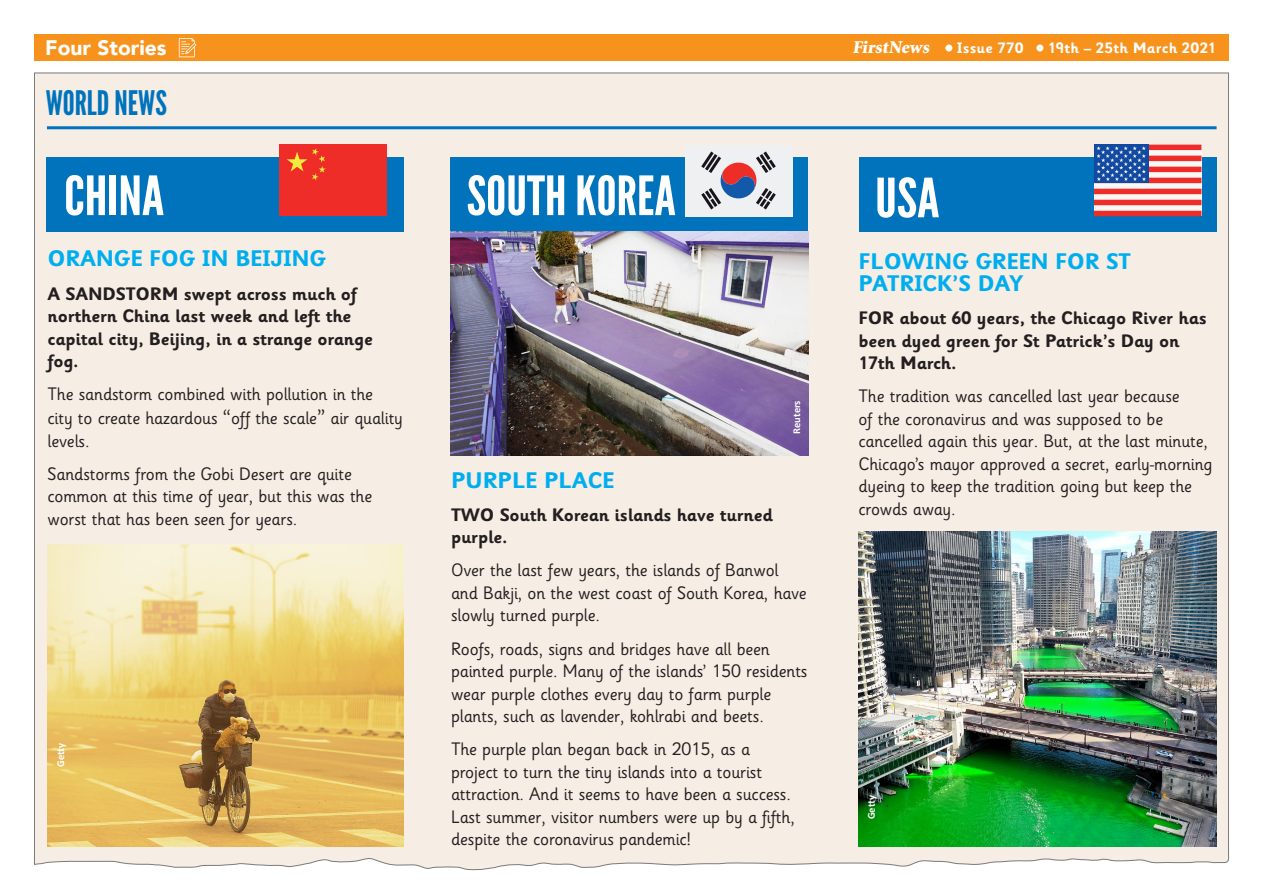
<style>
.page{position:relative;width:1263px;height:893px;background:#fff}
.page>*{position:absolute;margin:0;border:0;box-sizing:border-box;transform-origin:0 0}
.Story_body{font:54px "League Gothic";color:#fff;scale:1.05 1}
.Story_body-2{font:54px "League Gothic";color:#fff;scale:1.1 1}
.t1{font:33.75px "League Gothic";color:#0073bc}
.Story_body-3{font:700 22.5px/22.5px "Sassoon Infant Std";letter-spacing:-.01em;color:#00aeef}
.t2{font:900 21px "Avenir";color:#fff}
.Story_body-4{font:18px/22.5px "Sassoon Infant Std";letter-spacing:-.01em;color:#231f20}
.Story_body-5{font:700 18px/22.5px "Sassoon Infant Std";letter-spacing:-.01em;color:#231f20}
.t3{font:900 18px "Minion Std";color:#fff}
.t4{font:700 15px "Sassoon Infant Std";letter-spacing:.02em;color:#fff}
.Body{font:700 10.5px "Calibri";letter-spacing:-.005em;color:#fff}
.s1{font-size:21px}
</style>
<div class="page">
<div style="left:34px;top:72px;width:1195px;height:798px;background:#f6ede4"></div>
<div style="left:34px;top:34px;width:1195px;height:27px;background:#f7931d"></div>
<div style="left:945px;top:45px;width:7px;height:7px;background:#fff;border-radius:50%"></div>
<div style="left:1036px;top:45px;width:7px;height:7px;background:#fff;border-radius:50%"></div>
<svg style="left:179px;top:38px;width:17px;height:19px"></svg>
<hr style="left:47px;top:126px;width:1169px;height:3px;background:#0073bc">
<div style="left:859px;top:157px;width:357px;height:75px;background:#0073bc"></div>
<div style="left:451px;top:157px;width:357px;height:75px;background:#0073bc"></div>
<div style="left:47px;top:157px;width:357px;height:75px;background:#0073bc"></div>
<img style="left:48px;top:544px;width:356px;height:302px">
<img style="left:858px;top:531px;width:358px;height:315px">
<img style="left:451px;top:232px;width:358px;height:223px">
<div style="left:279px;top:145px;width:108px;height:71px;background:#ee2d29"></div>
<svg style="left:287px;top:148px;width:39px;height:32px"></svg>
<div style="left:685px;top:145px;width:107px;height:71px;background:#eff0f1"></div>
<svg style="left:701px;top:152px;width:75px;height:57px"></svg>
<svg style="left:1094px;top:145px;width:107px;height:71px;background:#bc8194"></svg>
<p class="t2" style="left:45px;top:30px;width:123px">Four Stories</p>
<p class="t3" style="left:852px;top:38px;width:81px">FirstNews</p>
<p class="t4" style="left:957px;top:39px;width:68px">Issue 770</p>
<p class="t4" style="left:1048px;top:39px;width:170px">19th – 25th March 2021</p>
<p class="t1" style="left:46px;top:82px;width:123px">WORLD NEWS</p>
<p class="Story_body-2" style="left:64px;top:164px;width:92px">CHINA</p>
<p class="Story_body-3" style="left:48px;top:248px;width:280px">ORANGE FOG IN BEIJING</p>
<p class="Story_body-5" style="left:48px;top:282px;width:327px">A SANDSTORM swept across much of northern China last week and left the capital city, Beijing, in a strange orange fog.</p>
<p class="Story_body-4" style="left:48px;top:383px;width:357px;line-height:23.2px">The sandstorm combined with pollution in the<br>city to create hazardous <span class="s1">“</span>off the scale<span class="s1">”</span> air quality levels.</p>
<p class="Story_body-4" style="left:48px;top:463px;width:326px">Sandstorms from the Gobi Desert are quite common at this time of year, but this was the worst that has been seen for years.</p>
<p class="Body" style="left:54px;top:767px;width:25px;rotate:-90deg">Getty</p>
<p class="Story_body" style="left:467px;top:164px;width:201px">SOUTH KOREA</p>
<p class="Body" style="left:790px;top:434px;width:35px;rotate:-90deg">Reuters</p>
<p class="Story_body-3" style="left:451px;top:469px;width:165px">PURPLE PLACE</p>
<p class="Story_body-5" style="left:451px;top:504px;width:323px">TWO South Korean islands have turned purple.</p>
<p class="Story_body-4" style="left:451px;top:559px;width:357px">Over the last few years, the islands of Banwol and Bakji, on the west coast of South Korea, have slowly turned purple.</p>
<p class="Story_body-4" style="left:451px;top:637px;width:358px">Roofs, roads, signs and bridges have all been painted purple. Many of the islands’ 150 residents wear purple clothes every day to farm purple plants, such as lavender, kohlrabi and beets.</p>
<p class="Story_body-4" style="left:451px;top:738px;width:345px">The purple plan began back in 2015, as a project to turn the tiny islands into a tourist attraction. And it seems to have been a success.<br>Last summer, visitor numbers were up by a fifth, despite the coronavirus pandemic!</p>
<p class="Story_body-2" style="left:875px;top:166px;width:60px">USA</p>
<p class="Story_body-3" style="left:858px;top:250px;width:274px">FLOWING GREEN FOR ST<br>PATRICK’S DAY</p>
<p class="Story_body-5" style="left:858px;top:307px;width:350px">FOR about 60 years, the Chicago River has been dyed green for St Patrick’s Day on<br>17th March.</p>
<p class="Story_body-4" style="left:858px;top:385px;width:356px">The tradition was cancelled last year because<br>of the coronavirus and was supposed to be cancelled again this year. But, at the last minute, Chicago’s mayor approved a secret, early-morning dyeing to keep the tradition going but keep the crowds away.</p>
<p class="Body" style="left:865px;top:819px;width:25px;rotate:-90deg">Getty</p>
</div>
